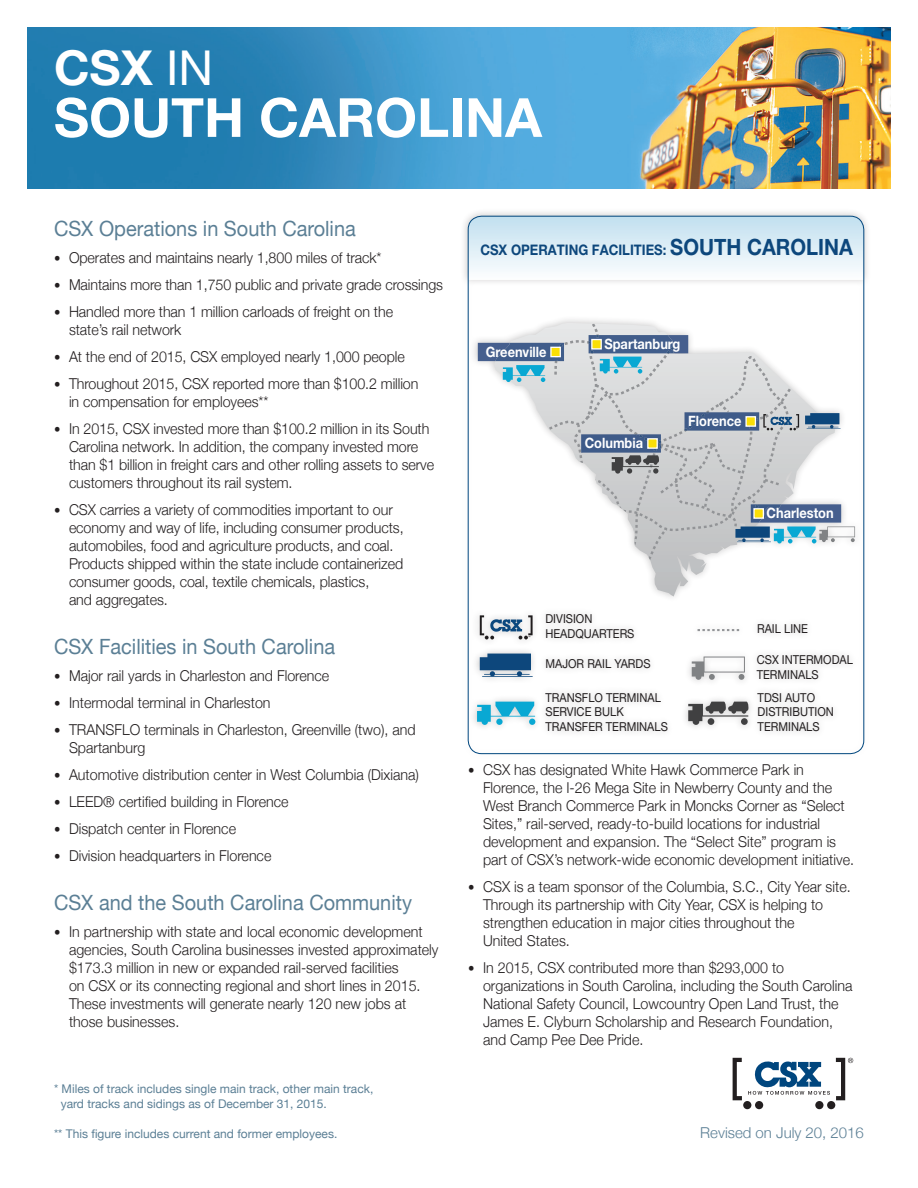
<style>
.page{position:relative;width:918px;height:1188px;background:#fff}
.page>*{position:absolute;margin:0;border:0;box-sizing:border-box;transform-origin:0 0}
.t1{font:700 54px "Helvetica Neue";color:#fff}
.t2{font:700 48px "Helvetica Neue";color:#fff}
.t3{font:21px "Helvetica Neue";color:#5b7f95;scale:.95 1}
.t4{font:300 15px/18px "Helvetica Neue";color:#231f20;scale:.95 1}
.t5{font:300 15px "Helvetica Neue";color:#5b7f95}
.t6{font:700 14.55px "Helvetica Neue";color:#0d477c;scale:.9 1}
.t7{font:700 14.25px "Helvetica Neue";color:#fff;scale:.9 1}
.t8{font:12.3px/14.9px "Helvetica Neue";color:#231f20;scale:.9 1}
.t9{font:12px/15px "Helvetica Neue";color:#5b7f95}
.s1{font-weight:400}
.s2{font-size:13.5px}
.s3{font-size:22.5px}
</style>
<div class="page">
<img style="left:27px;top:27px;width:864px;height:162px">
<div style="left:743px;top:1101px;width:8px;height:8px;background:#231f20;border-radius:50%"></div>
<div style="left:755px;top:1101px;width:8px;height:8px;background:#231f20;border-radius:50%"></div>
<div style="left:815px;top:1101px;width:9px;height:8px;background:#231f20;border-radius:50%"></div>
<div style="left:827px;top:1101px;width:8px;height:8px;background:#231f20;border-radius:50%"></div>
<svg style="left:733px;top:1058px;width:9px;height:42px"></svg>
<svg style="left:748px;top:1061px;width:82px;height:34px"></svg>
<svg style="left:836px;top:1058px;width:17px;height:42px"></svg>
<div style="left:460px;top:208px;width:412px;height:554px;background:#231f20;opacity:.25"></div>
<svg style="left:468px;top:216px;width:396px;height:64px"></svg>
<svg style="left:494px;top:578px;width:341px;height:19px"></svg>
<svg style="left:480px;top:654px;width:53px;height:23px"></svg>
<svg style="left:477px;top:702px;width:58px;height:23px"></svg>
<svg style="left:698px;top:629px;width:41px;height:2px"></svg>
<svg style="left:692px;top:657px;width:53px;height:23px"></svg>
<svg style="left:688px;top:702px;width:61px;height:23px"></svg>
<svg style="left:480px;top:615px;width:53px;height:24px"></svg>
<svg style="left:478px;top:323px;width:377px;height:255px"></svg>
<div style="left:745px;top:416px;width:11px;height:11px;background:#fadf07;border:1px solid #fff"></div>
<div style="left:647px;top:438px;width:11px;height:11px;background:#fadf07;border:1px solid #fff"></div>
<div style="left:550px;top:347px;width:11px;height:10px;background:#fadf07;border:1px solid #fff"></div>
<div style="left:591px;top:339px;width:11px;height:11px;background:#fadf07;border:1px solid #fff"></div>
<div style="left:753px;top:508px;width:11px;height:11px;background:#fadf07;border:1px solid #fff"></div>
<h2 class="t2" style="left:54px;top:30px;width:161px">CSX <span class="s1">IN</span></h2>
<h1 class="t1" style="left:54px;top:75px;width:490px">SOUTH CAROLINA</h1>
<h3 class="t3" style="left:54px;top:213px;width:319px">CSX Operations in South Carolina</h3>
<p class="t4" style="left:54px;top:248px;width:346px"><span class="s2">•</span> Operates and maintains nearly 1,800 miles of track*</p>
<p class="t4" style="left:54px;top:275px;width:411px"><span class="s2">•</span> Maintains more than 1,750 public and private grade crossings</p>
<p class="t4" style="left:69px;top:302px;width:343px;text-indent:-15px"><span class="s2">•</span> Handled more than 1 million carloads of freight on the state’s rail network</p>
<p class="t4" style="left:54px;top:347px;width:371px"><span class="s2">•</span> At the end of 2015, CSX employed nearly 1,000 people</p>
<p class="t4" style="left:69px;top:374px;width:369px;text-indent:-15px"><span class="s2">•</span> Throughout 2015, CSX reported more than $100.2 million in compensation for employees**</p>
<p class="t4" style="left:69px;top:419px;width:386px;text-indent:-15px"><span class="s2">•</span> In 2015, CSX invested more than $100.2 million in its South Carolina network. In addition, the company invested more than $1 billion in freight cars and other rolling assets to serve customers throughout its rail system.</p>
<p class="t4" style="left:69px;top:500px;width:354px;text-indent:-15px"><span class="s2">•</span> CSX carries a variety of commodities important to our economy and way of life, including consumer products, automobiles, food and agriculture products, and coal.<br>Products shipped within the state include containerized consumer goods, coal, textile chemicals, plastics,<br>and aggregates.</p>
<h3 class="t3" style="left:54px;top:632px;width:297px">CSX Facilities in South Carolina</h3>
<p class="t4" style="left:54px;top:666px;width:291px"><span class="s2">•</span> Major rail yards in Charleston and Florence</p>
<p class="t4" style="left:54px;top:693px;width:230px"><span class="s2">•</span> Intermodal terminal in Charleston</p>
<p class="t4" style="left:69px;top:720px;width:366px;text-indent:-15px"><span class="s2">•</span> TRANSFLO terminals in Charleston, Greenville (two), and<br>Spartanburg</p>
<p class="t4" style="left:54px;top:765px;width:386px"><span class="s2">•</span> Automotive distribution center in West Columbia (Dixiana)</p>
<p class="t4" style="left:54px;top:792px;width:249px"><span class="s2">•</span> LEED® certified building in Florence</p>
<p class="t4" style="left:54px;top:819px;width:193px"><span class="s2">•</span> Dispatch center in Florence</p>
<p class="t4" style="left:54px;top:846px;width:230px"><span class="s2">•</span> Division headquarters in Florence</p>
<h3 class="t3" style="left:54px;top:888px;width:378px">CSX and the South Carolina Community</h3>
<p class="t4" style="left:69px;top:922px;width:390px;text-indent:-15px"><span class="s2">•</span> In partnership with state and local economic development agencies, South Carolina businesses invested approximately $173.3 million in new or expanded rail-served facilities<br>on CSX or its connecting regional and short lines in 2015.<br>These investments will generate nearly 120 new jobs at those businesses.</p>
<p class="t9" style="left:61px;top:1082px;width:314px;text-indent:-7px">* Miles of track includes single main track, other main track, yard tracks and sidings as of December 31, 2015.</p>
<p class="t9" style="left:54px;top:1127px;width:285px">** This figure includes current and former employees.</p>
<p class="t6" style="left:480px;top:241px;width:416px">CSX OPERATING FACILITIES: <span class="s3">SOUTH CAROLINA</span></p>
<p class="t7" style="left:486px;top:343px;width:69px">Greenville</p>
<p class="t7" style="left:604px;top:335px;width:86px">Spartanburg</p>
<p class="t7" style="left:585px;top:435px;width:66px">Columbia</p>
<p class="t7" style="left:688px;top:413px;width:61px">Florence</p>
<p class="t7" style="left:767px;top:504px;width:76px">Charleston</p>
<p class="t8" style="left:545px;top:611px;width:100px">DIVISION<br>HEADQUARTERS</p>
<p class="t8" style="left:546px;top:656px;width:118px">MAJOR RAIL YARDS</p>
<p class="t8" style="left:546px;top:690px;width:137px">TRANSFLO TERMINAL<br>SERVICE BULK<br>TRANSFER TERMINALS</p>
<p class="t8" style="left:757px;top:621px;width:58px">RAIL LINE</p>
<p class="t8" style="left:757px;top:652px;width:108px">CSX INTERMODAL<br>TERMINALS</p>
<p class="t8" style="left:758px;top:690px;width:86px">TDSI AUTO<br>DISTRIBUTION<br>TERMINALS</p>
<p class="t4" style="left:483px;top:760px;width:392px;text-indent:-15px"><span class="s2">•</span> CSX has designated White Hawk Commerce Park in Florence, the I-26 Mega Site in Newberry County and the West Branch Commerce Park in Moncks Corner as “Select Sites,” rail-served, ready-to-build locations for industrial development and expansion. The “Select Site” program is part of CSX’s network-wide economic development initiative.</p>
<p class="t4" style="left:483px;top:877px;width:389px;text-indent:-15px"><span class="s2">•</span> CSX is a team sponsor of the Columbia, S.C., City Year site.<br>Through its partnership with City Year, CSX is helping to strengthen education in major cities throughout the<br>United States.</p>
<p class="t4" style="left:483px;top:958px;width:391px;text-indent:-15px"><span class="s2">•</span> In 2015, CSX contributed more than $293,000 to organizations in South Carolina, including the South Carolina National Safety Council, Lowcountry Open Land Trust, the James E. Clyburn Scholarship and Research Foundation, and Camp Pee Dee Pride.</p>
<p class="t5" style="left:700px;top:1120px;width:165px">Revised on July 20, 2016</p>
</div>
